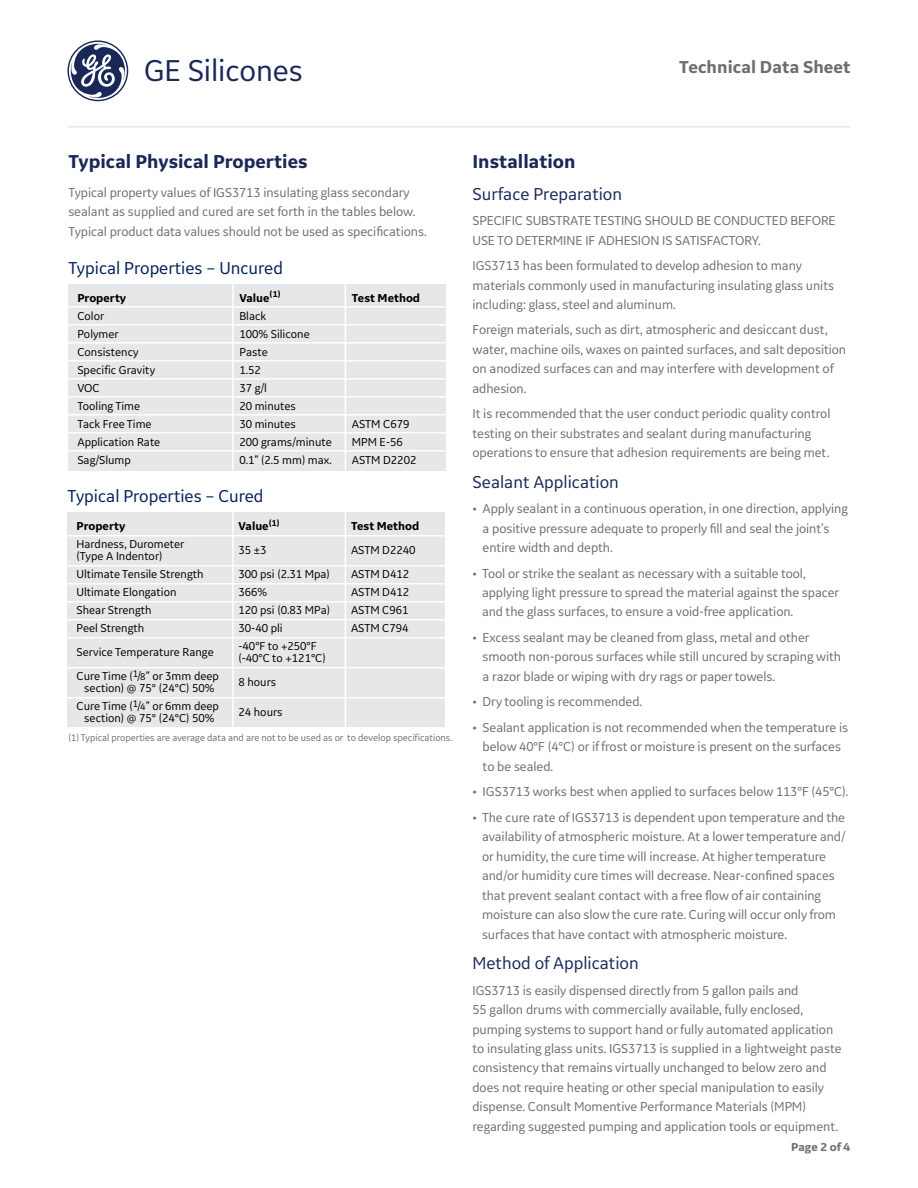
<style>
.page{position:relative;width:918px;height:1188px;background:#fff}
.page>*{position:absolute;margin:0;border:0;box-sizing:border-box;transform-origin:0 0}
.t1{font:31.5px "GE Inspira Sans";letter-spacing:-.005em;color:#1a2857}
.t2{font:700 19.5px "GE Inspira Sans";color:#1a2857}
.t3{font:18px "GE Inspira Sans";color:#1a2857}
.t4{font:18px "GE Inspira Sans";color:#001f5b}
.t5{font:700 18px "GE Inspira Sans";color:#6d6e71}
.t6{font:13.5px/19.5px "GE Inspira Sans";letter-spacing:-.005em;color:#6d6e71}
.t7{font:12px/12px "GE Inspira Sans";color:#000}
.t8{font:700 12px "GE Inspira Sans";color:#000}
.t9{font:700 12px "GE Inspira Sans";color:#6d6e71}
.t10{font:10.2px "GE Inspira Sans";color:#6d6e71}
.s1{font-size:10.2px}
</style>
<div class="page">
<hr style="left:68px;top:126px;width:782px;height:2px;background:#e6e7e8">
<div style="left:68px;top:284px;width:378px;height:187px;background:#e6e7e8"></div>
<hr style="left:68px;top:306px;width:378px;height:2px;background:#fff">
<hr style="left:68px;top:324px;width:378px;height:2px;background:#fff">
<hr style="left:68px;top:342px;width:378px;height:2px;background:#fff">
<hr style="left:68px;top:360px;width:378px;height:2px;background:#fff">
<hr style="left:68px;top:378px;width:378px;height:2px;background:#fff">
<hr style="left:68px;top:396px;width:378px;height:2px;background:#fff">
<hr style="left:68px;top:414px;width:378px;height:2px;background:#fff">
<hr style="left:68px;top:432px;width:378px;height:2px;background:#fff">
<hr style="left:68px;top:450px;width:378px;height:2px;background:#fff">
<div style="left:68px;top:513px;width:378px;height:214px;background:#e6e7e8"></div>
<hr style="left:68px;top:535px;width:378px;height:1px;background:#fff">
<hr style="left:68px;top:565px;width:378px;height:1px;background:#fff">
<hr style="left:68px;top:583px;width:378px;height:1px;background:#fff">
<hr style="left:68px;top:601px;width:378px;height:1px;background:#fff">
<hr style="left:68px;top:619px;width:378px;height:1px;background:#fff">
<hr style="left:68px;top:637px;width:378px;height:1px;background:#fff">
<hr style="left:68px;top:667px;width:378px;height:1px;background:#fff">
<hr style="left:68px;top:697px;width:378px;height:1px;background:#fff">
<hr style="left:232px;top:284px;width:2px;height:187px;background:#fff">
<hr style="left:345px;top:284px;width:1px;height:187px;background:#fff">
<hr style="left:232px;top:513px;width:2px;height:214px;background:#fff">
<hr style="left:345px;top:513px;width:1px;height:214px;background:#fff">
<svg style="left:68px;top:40px;width:60px;height:61px"></svg>
<h1 class="t1" style="left:144px;top:51px;width:160px">GE Silicones</h1>
<h3 class="t5" style="left:679px;top:56px;width:173px">Technical Data Sheet</h3>
<h2 class="t2" style="left:68px;top:149px;width:241px">Typical Physical Properties</h2>
<p class="t6" style="left:68px;top:182px;width:360px">Typical property values of IGS3713 insulating glass secondary sealant as supplied and cured are set forth in the tables below.<br>Typical product data values should not be used as specifications.</p>
<h3 class="t4" style="left:68px;top:257px;width:216px">Typical Properties – Uncured</h3>
<p class="t8" style="left:77px;top:290px;width:50px">Property</p>
<p class="t8" style="left:239px;top:290px;width:43px">Value<sup>(1)</sup></p>
<p class="t8" style="left:352px;top:290px;width:70px">Test Method</p>
<p class="t7" style="left:77px;top:309px;width:28px">Color</p>
<p class="t7" style="left:239px;top:309px;width:28px">Black</p>
<p class="t7" style="left:77px;top:327px;width:43px">Polymer</p>
<p class="t7" style="left:239px;top:327px;width:72px">100% Silicone</p>
<p class="t7" style="left:77px;top:345px;width:63px">Consistency</p>
<p class="t7" style="left:239px;top:345px;width:30px">Paste</p>
<p class="t7" style="left:77px;top:363px;width:79px">Specific Gravity</p>
<p class="t7" style="left:239px;top:363px;width:23px">1.52</p>
<p class="t7" style="left:77px;top:381px;width:24px">VOC</p>
<p class="t7" style="left:239px;top:381px;width:29px">37 g/l</p>
<p class="t7" style="left:77px;top:399px;width:64px">Tooling Time</p>
<p class="t7" style="left:239px;top:399px;width:58px">20 minutes</p>
<p class="t7" style="left:77px;top:417px;width:76px">Tack Free Time</p>
<p class="t7" style="left:239px;top:417px;width:58px">30 minutes</p>
<p class="t7" style="left:352px;top:417px;width:59px">ASTM C679</p>
<p class="t7" style="left:77px;top:435px;width:84px">Application Rate</p>
<p class="t7" style="left:239px;top:435px;width:94px">200 grams/minute</p>
<p class="t7" style="left:352px;top:435px;width:53px">MPM E-56</p>
<p class="t7" style="left:77px;top:453px;width:55px">Sag/Slump</p>
<p class="t7" style="left:239px;top:453px;width:94px">0.1” (2.5 mm) max.</p>
<p class="t7" style="left:352px;top:453px;width:66px">ASTM D2202</p>
<h3 class="t4" style="left:68px;top:485px;width:198px">Typical Properties – Cured</h3>
<p class="t8" style="left:76px;top:519px;width:50px">Property</p>
<p class="t8" style="left:238px;top:519px;width:43px">Value<sup>(1)</sup></p>
<p class="t8" style="left:351px;top:519px;width:70px">Test Method</p>
<p class="t7" style="left:77px;top:538px;width:109px">Hardness, Durometer (Type A Indentor)</p>
<p class="t7" style="left:239px;top:544px;width:30px">35 ±3</p>
<p class="t7" style="left:351px;top:544px;width:66px">ASTM D2240</p>
<p class="t7" style="left:77px;top:568px;width:129px">Ultimate Tensile Strength</p>
<p class="t7" style="left:239px;top:568px;width:93px">300 psi (2.31 Mpa)</p>
<p class="t7" style="left:351px;top:568px;width:60px">ASTM D412</p>
<p class="t7" style="left:77px;top:586px;width:102px">Ultimate Elongation</p>
<p class="t7" style="left:239px;top:586px;width:30px">366%</p>
<p class="t7" style="left:351px;top:586px;width:60px">ASTM D412</p>
<p class="t7" style="left:77px;top:604px;width:77px">Shear Strength</p>
<p class="t7" style="left:239px;top:604px;width:93px">120 psi (0.83 MPa)</p>
<p class="t7" style="left:351px;top:604px;width:59px">ASTM C961</p>
<p class="t7" style="left:77px;top:622px;width:69px">Peel Strength</p>
<p class="t7" style="left:239px;top:622px;width:46px">30-40 pli</p>
<p class="t7" style="left:351px;top:622px;width:59px">ASTM C794</p>
<p class="t7" style="left:77px;top:646px;width:139px">Service Temperature Range</p>
<p class="t7" style="left:239px;top:640px;width:89px">-40°F to +250°F (-40°C to +121°C)</p>
<p class="t7" style="left:77px;top:670px;width:144px;text-align:center">Cure Time (<sup>1</sup>/<span class="s1">8</span>” or 3mm deep section) @ 75° (24°C) 50%</p>
<p class="t7" style="left:239px;top:676px;width:39px">8 hours</p>
<p class="t7" style="left:77px;top:700px;width:144px;text-align:center">Cure Time (<sup>1</sup>/<span class="s1">4</span>” or 6mm deep section) @ 75° (24°C) 50%</p>
<p class="t7" style="left:239px;top:706px;width:46px">24 hours</p>
<p class="t10" style="left:68px;top:732px;width:386px">(1) Typical properties are average data and are not to be used as or to develop specifications.</p>
<h2 class="t2" style="left:472px;top:149px;width:105px">Installation</h2>
<h3 class="t3" style="left:472px;top:182px;width:151px">Surface Preparation</h3>
<p class="t6" style="left:472px;top:210px;width:365px">SPECIFIC SUBSTRATE TESTING SHOULD BE CONDUCTED BEFORE<br>USE TO DETERMINE IF ADHESION IS SATISFACTORY.</p>
<p class="t6" style="left:472px;top:255px;width:363px">IGS3713 has been formulated to develop adhesion to many materials commonly used in manufacturing insulating glass units including: glass, steel and aluminum.</p>
<p class="t6" style="left:472px;top:320px;width:375px">Foreign materials, such as dirt, atmospheric and desiccant dust, water, machine oils, waxes on painted surfaces, and salt deposition on anodized surfaces can and may interfere with development of adhesion.</p>
<p class="t6" style="left:472px;top:404px;width:360px">It is recommended that the user conduct periodic quality control testing on their substrates and sealant during manufacturing operations to ensure that adhesion requirements are being met.</p>
<h3 class="t3" style="left:472px;top:470px;width:148px">Sealant Application</h3>
<p class="t6" style="left:483px;top:498px;width:367px;text-indent:-10px">• Apply sealant in a continuous operation, in one direction, applying a positive pressure adequate to properly fill and seal the joint’s entire width and depth.</p>
<p class="t6" style="left:482px;top:563px;width:359px;text-indent:-10px">• Tool or strike the sealant as necessary with a suitable tool, applying light pressure to spread the material against the spacer and the glass surfaces, to ensure a void-free application.</p>
<p class="t6" style="left:483px;top:627px;width:360px;text-indent:-10px">• Excess sealant may be cleaned from glass, metal and other smooth non-porous surfaces while still uncured by scraping with a razor blade or wiping with dry rags or paper towels.</p>
<p class="t6" style="left:472px;top:692px;width:171px">• Dry tooling is recommended.</p>
<p class="t6" style="left:483px;top:717px;width:367px;text-indent:-10px">• Sealant application is not recommended when the temperature is below 40°F (4°C) or if frost or moisture is present on the surfaces to be sealed.</p>
<p class="t6" style="left:472px;top:782px;width:378px">• IGS3713 works best when applied to surfaces below 113°F (45°C).</p>
<p class="t6" style="left:482px;top:807px;width:365px;text-indent:-10px">• The cure rate of IGS3713 is dependent upon temperature and the availability of atmospheric moisture. At a lower temperature and/ or humidity, the cure time will increase. At higher temperature and/or humidity cure times will decrease. Near-confined spaces that prevent sealant contact with a free flow of air containing moisture can also slow the cure rate. Curing will occur only from surfaces that have contact with atmospheric moisture.</p>
<h3 class="t3" style="left:472px;top:952px;width:168px">Method of Application</h3>
<p class="t6" style="left:472px;top:980px;width:371px">IGS3713 is easily dispensed directly from 5 gallon pails and<br>55 gallon drums with commercially available, fully enclosed, pumping systems to support hand or fully automated application to insulating glass units. IGS3713 is supplied in a lightweight paste consistency that remains virtually unchanged to below zero and does not require heating or other special manipulation to easily dispense. Consult Momentive Performance Materials (MPM) regarding suggested pumping and application tools or equipment.</p>
<p class="t9" style="left:791px;top:1140px;width:61px">Page 2 of 4</p>
</div>
